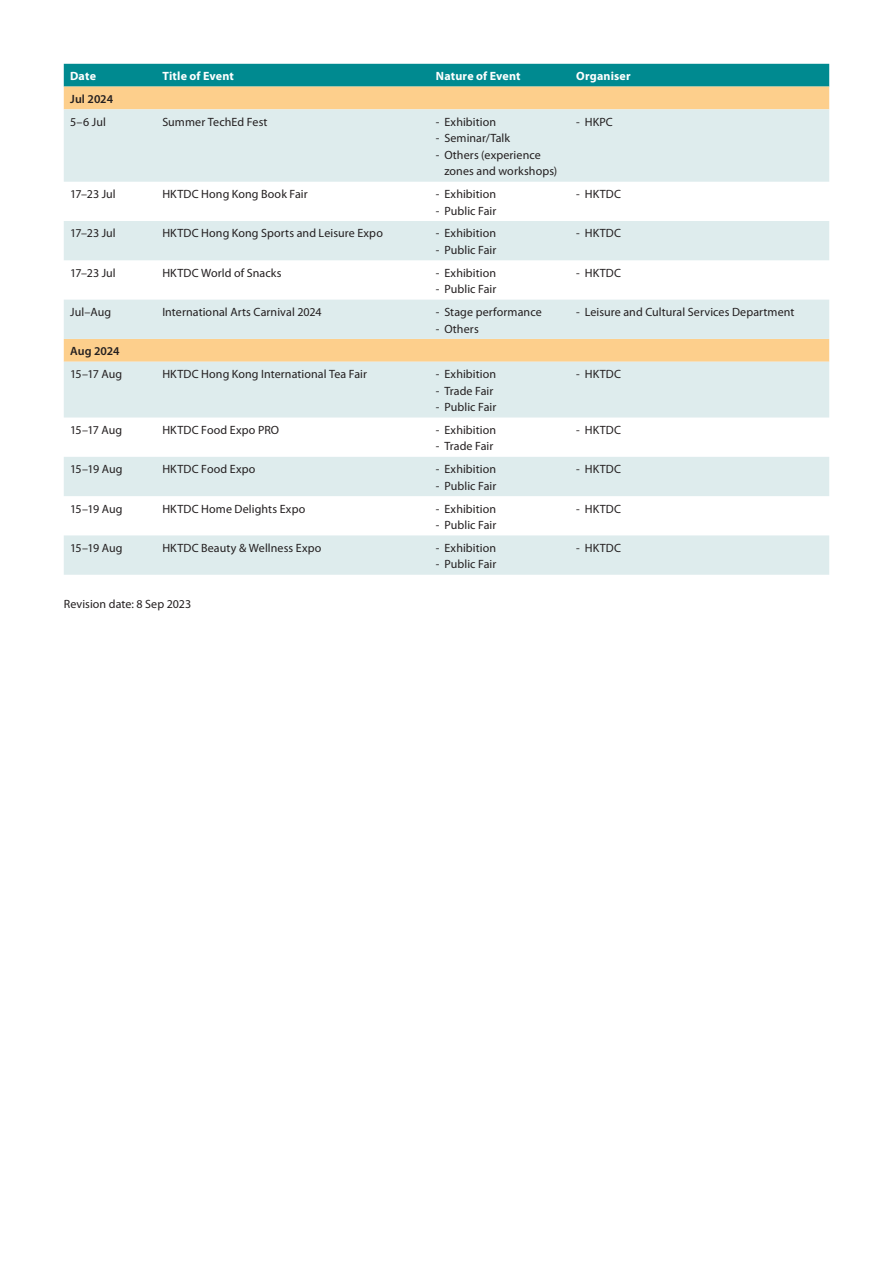
<style>
.page{position:relative;width:893px;height:1263px;background:#fff}
.page>*{position:absolute;margin:0;border:0;box-sizing:border-box;transform-origin:0 0}
.Body_EN{font:12px/16.5px "Myriad Pro";letter-spacing:.01em;color:#231f20}
.Head_EN{font:700 12px "Myriad Pro";letter-spacing:.015em;color:#fff}
.Month_EN{font:600 12px "Myriad Pro";color:#231f20}
</style>
<div class="page">
<div style="left:64px;top:64px;width:765px;height:23px;background:#008a90"></div>
<div style="left:64px;top:87px;width:765px;height:22px;background:#fdcf8c"></div>
<svg style="left:64px;top:109px;width:765px;height:466px;fill:#deeced"></svg>
<p class="Head_EN" style="left:70px;top:69px;width:27px">Date</p>
<p class="Head_EN" style="left:162px;top:69px;width:73px">Title of Event</p>
<p class="Head_EN" style="left:436px;top:69px;width:86px">Nature of Event</p>
<p class="Head_EN" style="left:576px;top:69px;width:56px">Organiser</p>
<p class="Month_EN" style="left:70px;top:92px;width:44px">Jul 2024</p>
<p class="Body_EN" style="left:70px;top:114px;width:37px">5–6 Jul</p>
<p class="Body_EN" style="left:162px;top:114px;width:107px">Summer TechEd Fest</p>
<p class="Body_EN" style="left:436px;top:114px;width:62px">- Exhibition</p>
<p class="Body_EN" style="left:436px;top:130px;width:76px">- Seminar/Talk</p>
<p class="Body_EN" style="left:444px;top:147px;width:114px;text-indent:-9px">- Others (experience zones and workshops)</p>
<p class="Body_EN" style="left:576px;top:114px;width:38px">- HKPC</p>
<p class="Body_EN" style="left:70px;top:186px;width:47px">17–23 Jul</p>
<p class="Body_EN" style="left:162px;top:186px;width:147px">HKTDC Hong Kong Book Fair</p>
<p class="Body_EN" style="left:436px;top:186px;width:62px">- Exhibition</p>
<p class="Body_EN" style="left:436px;top:203px;width:62px">- Public Fair</p>
<p class="Body_EN" style="left:576px;top:186px;width:46px">- HKTDC</p>
<p class="Body_EN" style="left:70px;top:225px;width:47px">17–23 Jul</p>
<p class="Body_EN" style="left:162px;top:225px;width:222px">HKTDC Hong Kong Sports and Leisure Expo</p>
<p class="Body_EN" style="left:436px;top:225px;width:62px">- Exhibition</p>
<p class="Body_EN" style="left:436px;top:242px;width:62px">- Public Fair</p>
<p class="Body_EN" style="left:576px;top:225px;width:46px">- HKTDC</p>
<p class="Body_EN" style="left:70px;top:265px;width:47px">17–23 Jul</p>
<p class="Body_EN" style="left:162px;top:265px;width:121px">HKTDC World of Snacks</p>
<p class="Body_EN" style="left:436px;top:265px;width:62px">- Exhibition</p>
<p class="Body_EN" style="left:436px;top:281px;width:62px">- Public Fair</p>
<p class="Body_EN" style="left:576px;top:265px;width:46px">- HKTDC</p>
<p class="Body_EN" style="left:70px;top:304px;width:43px">Jul–Aug</p>
<p class="Body_EN" style="left:162px;top:304px;width:161px">International Arts Carnival 2024</p>
<p class="Body_EN" style="left:436px;top:304px;width:107px">- Stage performance</p>
<p class="Body_EN" style="left:436px;top:320px;width:44px">- Others</p>
<p class="Body_EN" style="left:576px;top:304px;width:220px">- Leisure and Cultural Services Department</p>
<p class="Month_EN" style="left:70px;top:345px;width:51px">Aug 2024</p>
<p class="Body_EN" style="left:70px;top:366px;width:54px">15–17 Aug</p>
<p class="Body_EN" style="left:162px;top:366px;width:206px">HKTDC Hong Kong International Tea Fair</p>
<p class="Body_EN" style="left:436px;top:366px;width:62px">- Exhibition</p>
<p class="Body_EN" style="left:436px;top:383px;width:59px">- Trade Fair</p>
<p class="Body_EN" style="left:436px;top:399px;width:62px">- Public Fair</p>
<p class="Body_EN" style="left:576px;top:366px;width:46px">- HKTDC</p>
<p class="Body_EN" style="left:70px;top:422px;width:54px">15–17 Aug</p>
<p class="Body_EN" style="left:162px;top:422px;width:118px">HKTDC Food Expo PRO</p>
<p class="Body_EN" style="left:436px;top:422px;width:62px">- Exhibition</p>
<p class="Body_EN" style="left:436px;top:438px;width:59px">- Trade Fair</p>
<p class="Body_EN" style="left:576px;top:422px;width:46px">- HKTDC</p>
<p class="Body_EN" style="left:70px;top:461px;width:54px">15–19 Aug</p>
<p class="Body_EN" style="left:162px;top:461px;width:95px">HKTDC Food Expo</p>
<p class="Body_EN" style="left:436px;top:461px;width:62px">- Exhibition</p>
<p class="Body_EN" style="left:436px;top:478px;width:62px">- Public Fair</p>
<p class="Body_EN" style="left:576px;top:461px;width:46px">- HKTDC</p>
<p class="Body_EN" style="left:70px;top:500px;width:54px">15–19 Aug</p>
<p class="Body_EN" style="left:162px;top:500px;width:144px">HKTDC Home Delights Expo</p>
<p class="Body_EN" style="left:436px;top:500px;width:62px">- Exhibition</p>
<p class="Body_EN" style="left:436px;top:517px;width:62px">- Public Fair</p>
<p class="Body_EN" style="left:576px;top:500px;width:46px">- HKTDC</p>
<p class="Body_EN" style="left:70px;top:540px;width:54px">15–19 Aug</p>
<p class="Body_EN" style="left:162px;top:540px;width:161px">HKTDC Beauty &amp; Wellness Expo</p>
<p class="Body_EN" style="left:436px;top:540px;width:62px">- Exhibition</p>
<p class="Body_EN" style="left:436px;top:556px;width:62px">- Public Fair</p>
<p class="Body_EN" style="left:576px;top:540px;width:46px">- HKTDC</p>
<p class="Body_EN" style="left:64px;top:596px;width:129px">Revision date: 8 Sep 2023</p>
</div>
